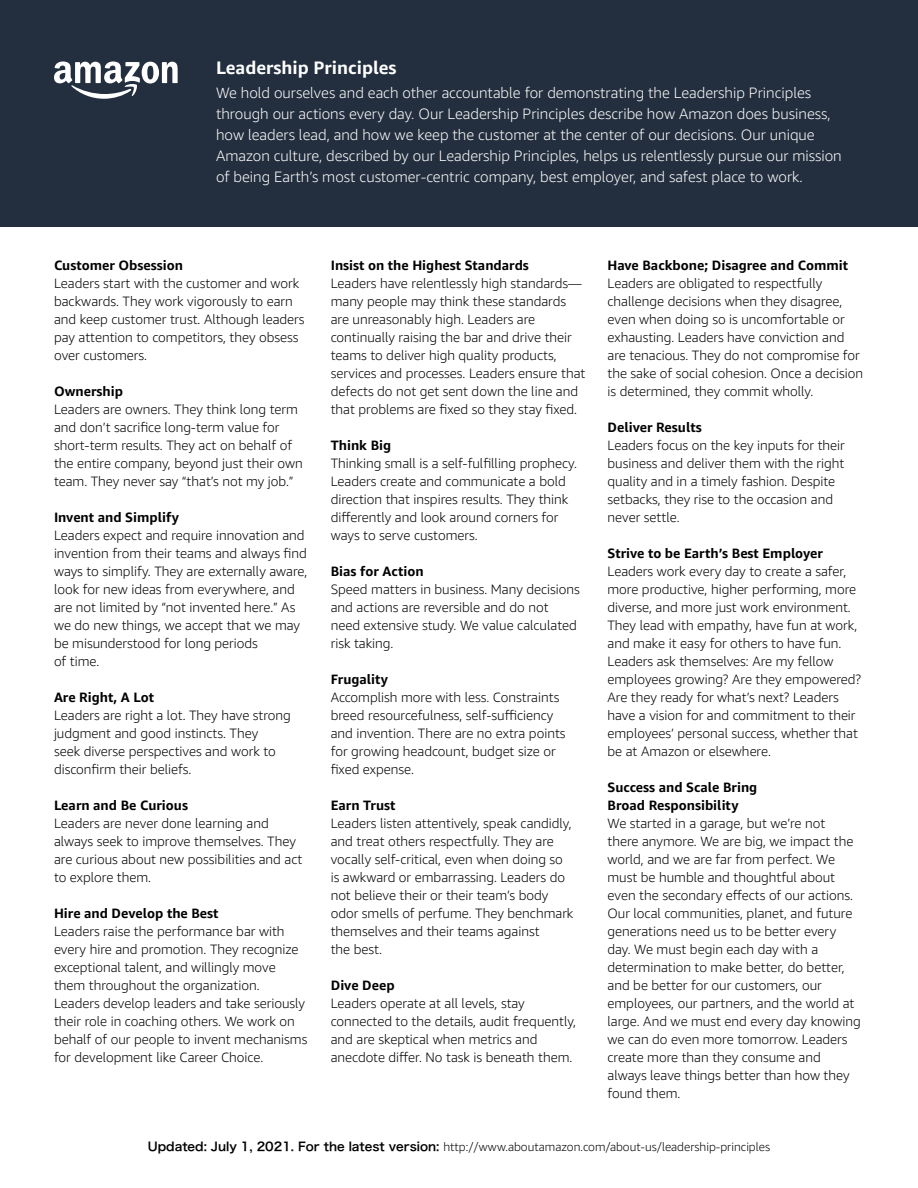
<style>
.page{position:relative;width:918px;height:1188px;background:#fff}
.page>*{position:absolute;margin:0;border:0;box-sizing:border-box;transform-origin:0 0}
.t1{font:700 18px "Amazon Ember";color:#fff}
.t2{font:300 15px/21px "Amazon Ember";color:#fff}
.t3{font:300 13.5px/18px "Amazon Ember";color:#000}
.t4{font:700 13.5px/18px "Amazon Ember";color:#000}
.t5{font:300 12px "Amazon Ember";color:#000}
.s1{font-family:"Hiragino Sans GB W6";font-weight:400}
</style>
<div class="page">
<div style="left:0;top:0;width:918px;height:227px;background:#232f3e"></div>
<svg style="left:54px;top:62px;width:124px;height:37px"></svg>
<h1 class="t1" style="left:216px;top:57px;width:182px">Leadership Principles</h1>
<p class="t2" style="left:216px;top:83px;width:627px">We hold ourselves and each other accountable for demonstrating the Leadership Principles through our actions every day. Our Leadership Principles describe how Amazon does business, how leaders lead, and how we keep the customer at the center of our decisions. Our unique Amazon culture, described by our Leadership Principles, helps us relentlessly pursue our mission of being Earth’s most customer-centric company, best employer, and safest place to work.</p>
<p class="t4" style="left:54px;top:256px;width:131px">Customer Obsession</p>
<p class="t3" style="left:54px;top:274px;width:252px">Leaders start with the customer and work backwards. They work vigorously to earn and keep customer trust. Although leaders pay attention to competitors, they obsess over customers.</p>
<p class="t4" style="left:54px;top:382px;width:71px">Ownership</p>
<p class="t3" style="left:54px;top:400px;width:250px">Leaders are owners. They think long term and don’t sacrifice long-term value for short-term results. They act on behalf of the entire company, beyond just their own team. They never say “that’s not my job.”</p>
<p class="t4" style="left:54px;top:508px;width:127px">Invent and Simplify</p>
<p class="t3" style="left:54px;top:526px;width:255px">Leaders expect and require innovation and invention from their teams and always find ways to simplify. They are externally aware, look for new ideas from everywhere, and are not limited by “not invented here.” As we do new things, we accept that we may be misunderstood for long periods<br>of time.</p>
<p class="t4" style="left:54px;top:688px;width:102px">Are Right, A Lot</p>
<p class="t3" style="left:54px;top:706px;width:238px">Leaders are right a lot. They have strong judgment and good instincts. They<br>seek diverse perspectives and work to disconfirm their beliefs.</p>
<p class="t4" style="left:54px;top:796px;width:136px">Learn and Be Curious</p>
<p class="t3" style="left:54px;top:814px;width:250px">Leaders are never done learning and always seek to improve themselves. They are curious about new possibilities and act to explore them.</p>
<p class="t4" style="left:54px;top:904px;width:166px">Hire and Develop the Best</p>
<p class="t3" style="left:54px;top:922px;width:255px">Leaders raise the performance bar with every hire and promotion. They recognize exceptional talent, and willingly move them throughout the organization.<br>Leaders develop leaders and take seriously their role in coaching others. We work on behalf of our people to invent mechanisms for development like Career Choice.</p>
<p class="t4" style="left:331px;top:256px;width:200px">Insist on the Highest Standards</p>
<p class="t3" style="left:331px;top:274px;width:256px">Leaders have relentlessly high standards— many people may think these standards are unreasonably high. Leaders are continually raising the bar and drive their teams to deliver high quality products, services and processes. Leaders ensure that defects do not get sent down the line and that problems are fixed so they stay fixed.</p>
<p class="t4" style="left:331px;top:436px;width:62px">Think Big</p>
<p class="t3" style="left:331px;top:454px;width:248px">Thinking small is a self-fulfilling prophecy.<br>Leaders create and communicate a bold direction that inspires results. They think differently and look around corners for ways to serve customers.</p>
<p class="t4" style="left:331px;top:562px;width:94px">Bias for Action</p>
<p class="t3" style="left:331px;top:580px;width:251px">Speed matters in business. Many decisions and actions are reversible and do not need extensive study. We value calculated risk taking.</p>
<p class="t4" style="left:331px;top:670px;width:59px">Frugality</p>
<p class="t3" style="left:331px;top:688px;width:236px">Accomplish more with less. Constraints breed resourcefulness, self-sufficiency and invention. There are no extra points for growing headcount, budget size or fixed expense.</p>
<p class="t4" style="left:331px;top:796px;width:66px">Earn Trust</p>
<p class="t3" style="left:331px;top:814px;width:244px">Leaders listen attentively, speak candidly, and treat others respectfully. They are vocally self-critical, even when doing so is awkward or embarrassing. Leaders do not believe their or their team’s body odor smells of perfume. They benchmark themselves and their teams against<br>the best.</p>
<p class="t4" style="left:331px;top:976px;width:65px">Dive Deep</p>
<p class="t3" style="left:331px;top:994px;width:247px">Leaders operate at all levels, stay connected to the details, audit frequently, and are skeptical when metrics and anecdote differ. No task is beneath them.</p>
<p class="t4" style="left:608px;top:256px;width:242px">Have Backbone; Disagree and Commit</p>
<p class="t3" style="left:608px;top:274px;width:257px">Leaders are obligated to respectfully challenge decisions when they disagree, even when doing so is uncomfortable or exhausting. Leaders have conviction and are tenacious. They do not compromise for the sake of social cohesion. Once a decision is determined, they commit wholly.</p>
<p class="t4" style="left:608px;top:418px;width:96px">Deliver Results</p>
<p class="t3" style="left:608px;top:436px;width:239px">Leaders focus on the key inputs for their business and deliver them with the right quality and in a timely fashion. Despite setbacks, they rise to the occasion and never settle.</p>
<p class="t4" style="left:608px;top:544px;width:217px">Strive to be Earth’s Best Employer</p>
<p class="t3" style="left:608px;top:562px;width:255px">Leaders work every day to create a safer, more productive, higher performing, more diverse, and more just work environment.<br>They lead with empathy, have fun at work, and make it easy for others to have fun.<br>Leaders ask themselves: Are my fellow employees growing? Are they empowered?<br>Are they ready for what’s next? Leaders have a vision for and commitment to their employees’ personal success, whether that be at Amazon or elsewhere.</p>
<p class="t4" style="left:608px;top:778px;width:151px">Success and Scale Bring<br>Broad Responsibility</p>
<p class="t3" style="left:608px;top:814px;width:255px">We started in a garage, but we’re not<br>there anymore. We are big, we impact the world, and we are far from perfect. We must be humble and thoughtful about even the secondary effects of our actions.<br>Our local communities, planet, and future generations need us to be better every day. We must begin each day with a determination to make better, do better, and be better for our customers, our employees, our partners, and the world at large. And we must end every day knowing we can do even more tomorrow. Leaders create more than they consume and always leave things better than how they found them.</p>
<p class="t5" style="left:148px;top:1139px;width:624px"><span class="s1">Updated: July 1, 2021. For the latest version:</span> http://www.aboutamazon.com/about-us/leadership-principles</p>
</div>
